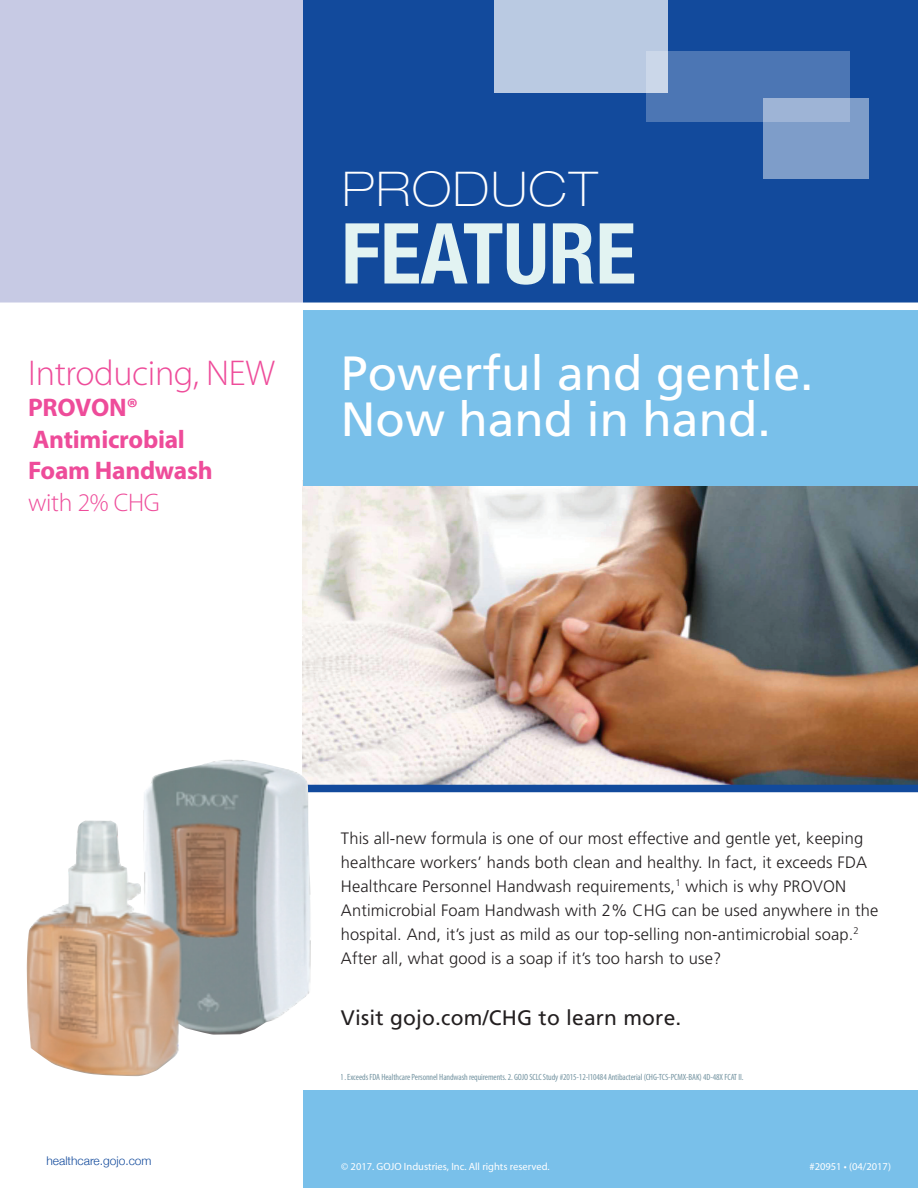
<style>
.page{position:relative;width:918px;height:1188px;background:#fff}
.page>*{position:absolute;margin:0;border:0;box-sizing:border-box;transform-origin:0 0}
.t1{font:700 condensed 84.15px "Helvetica Neue";color:#e2f3f2}
.t2{font:48px/45.6px "Frutiger LT Std";color:#fff}
.t3{font:100 expanded 48px "Helvetica Neue";letter-spacing:.04em;color:#fff}
.t4{font:300 36px "Myriad Pro";letter-spacing:-.01em;color:#ee4c9a}
.t5{font:700 25.5px/31.5px "Myriad Pro";letter-spacing:-.01em;color:#ee4c9a}
.t6{font:300 25.5px "Myriad Pro";letter-spacing:-.01em;color:#ee4c9a}
.t7{font:21px "Frutiger LT Std";letter-spacing:.01em;color:#231f20}
.t8{font:300 16.5px/24px "Frutiger LT Std";letter-spacing:.01em;color:#231f20}
.t9{font:300 12px "Helvetica Neue";color:#124a9c}
.t10{font:10.5px "Myriad Pro";color:#fff}
.t11{font:condensed 9px "Myriad Pro";letter-spacing:-.01em;color:#396679}
</style>
<div class="page">
<img style="left:302px;top:481px;width:616px;height:304px">
<div style="left:303px;top:1091px;width:615px;height:97px;background:#79c0ea"></div>
<div style="left:303px;top:0;width:615px;height:486px;background:#79c0ea"></div>
<div style="left:303px;top:0;width:615px;height:307px;background:#124a9c"></div>
<div style="left:647px;top:52px;width:203px;height:70px;background:#4c76b4"></div>
<svg style="left:764px;top:98px;width:105px;height:81px;background:#85a2cc"></svg>
<div style="left:495px;top:0;width:173px;height:93px;background:#bacae2"></div>
<hr style="left:0;top:635px;width:303px;height:1px;background:#fff">
<div style="left:0;top:0;width:302px;height:307px;background:#c7cae4"></div>
<div style="left:0;top:303px;width:918px;height:7px;background:#fff"></div>
<div style="left:303px;top:785px;width:615px;height:7px;background:#124a9c"></div>
<img style="left:27px;top:759px;width:284px;height:317px">
<h3 class="t4" style="left:28px;top:351px;width:248px">Introducing, NEW</h3>
<h3 class="t5" style="left:28px;top:391px;width:186px">PROVON®<br>Antimicrobial<br>Foam Handwash</h3>
<h3 class="t6" style="left:28px;top:487px;width:133px">with 2% CHG</h3>
<h2 class="t3" style="left:343px;top:160px;width:256px">PRODUCT</h2>
<h1 class="t1" style="left:341px;top:203px;width:296px">FEATURE</h1>
<h2 class="t2" style="left:341px;top:351px;width:474px">Powerful and gentle.<br>Now hand in hand.</h2>
<p class="t9" style="left:46px;top:1151px;width:107px">healthcare.gojo.com</p>
<p class="t8" style="left:341px;top:827px;width:539px">This all-new formula is one of our most effective and gentle yet, keeping healthcare workers’ hands both clean and healthy. In fact, it exceeds FDA Healthcare Personnel Handwash requirements,<sup>1</sup> which is why PROVON Antimicrobial Foam Handwash with 2% CHG can be used anywhere in the hospital. And, it’s just as mild as our top-selling non-antimicrobial soap.<sup>2<br></sup>After all, what good is a soap if it’s too harsh to use?</p>
<p class="t7" style="left:341px;top:1006px;width:342px">Visit gojo.com/CHG to learn more.</p>
<p class="t11" style="left:341px;top:1071px;width:404px">1. Exceeds FDA Healthcare Personnel Handwash requirements. 2. GOJO SCLC Study #2015-12-I10484 Antibacterial (CHG-TCS-PCMX-BAK) 4D-48X FCAT II.</p>
<p class="t10" style="left:341px;top:1160px;width:210px">© 2017. GOJO Industries, Inc. All rights reserved.</p>
<p class="t10" style="left:810px;top:1160px;width:83px">#20951 • (04/2017)</p>
</div>
